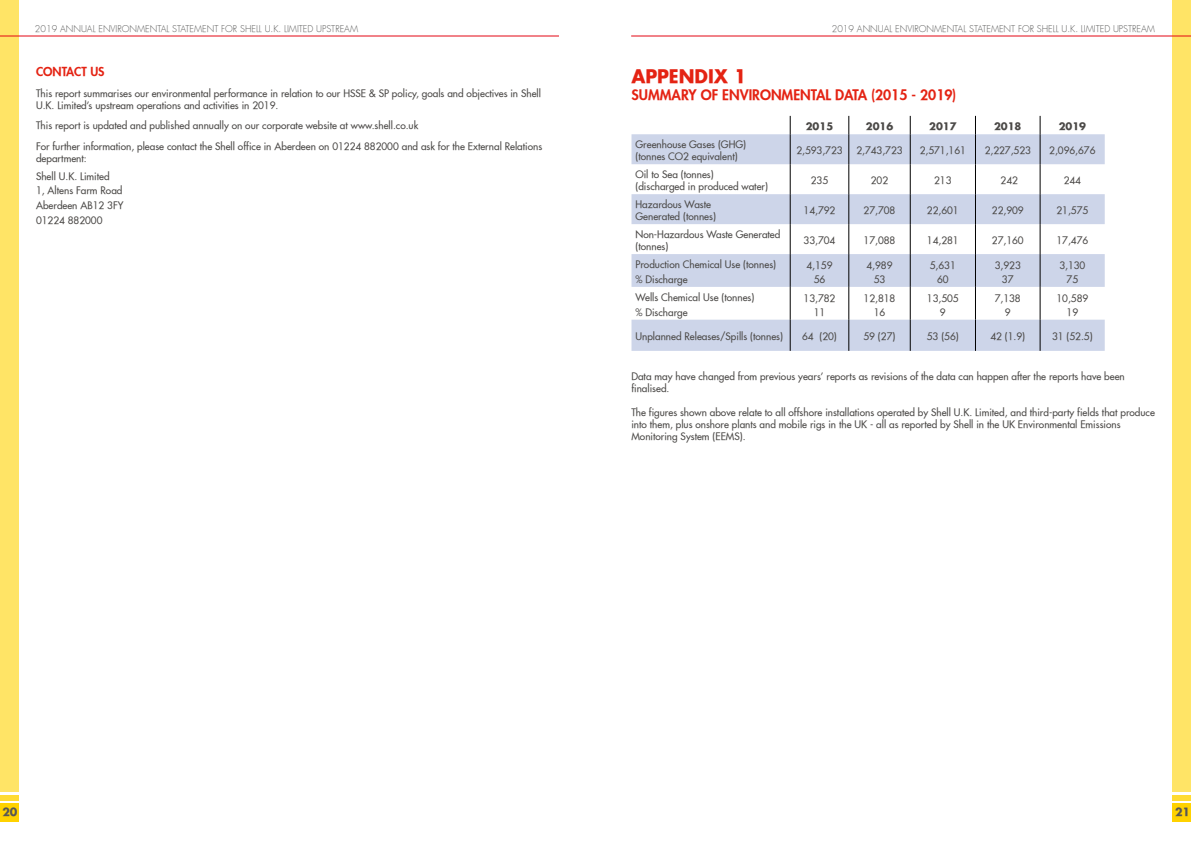
<style>
.page{position:relative;width:1191px;height:842px;background:#fff}
.page>*{position:absolute;margin:0;border:0;box-sizing:border-box;transform-origin:0 0}
.t1{font:700 18px "Futura";color:#e42313}
.t2{font:800 14px "Futura";color:#e42313}
.t3{font:800 12px "Futura";color:#e42313}
.t4{font:700 11px "Futura";color:#575756}
.t5{font:10px/13.4px "Futura";color:#4b4947}
.t6{font:700 10px "Futura";color:#4b4947}
.t7{font:300 9px "Futura";color:#575756}
</style>
<div class="page">
<div style="left:0;top:0;width:19px;height:792px;background:#ffe466"></div>
<div style="left:1172px;top:0;width:19px;height:792px;background:#ffe466"></div>
<div style="left:0;top:803px;width:19px;height:19px;background:#ffd200"></div>
<div style="left:1172px;top:803px;width:19px;height:19px;background:#ffd200"></div>
<div style="left:0;top:795px;width:19px;height:5px;background:#ffdb33"></div>
<div style="left:1172px;top:795px;width:19px;height:5px;background:#ffdb33"></div>
<hr style="left:0;top:36px;width:559px;height:1px;background:#e30613">
<hr style="left:631px;top:36px;width:560px;height:1px;background:#e30613">
<svg style="left:631px;top:134px;width:473px;height:217px;fill:#cdd5e9"></svg>
<svg style="left:790px;top:116px;width:1px;height:18px"></svg>
<svg style="left:848px;top:116px;width:1px;height:18px"></svg>
<svg style="left:910px;top:116px;width:1px;height:18px"></svg>
<svg style="left:975px;top:116px;width:1px;height:18px"></svg>
<hr style="left:790px;top:134px;width:1px;height:30px;background:#000">
<hr style="left:848px;top:134px;width:1px;height:30px;background:#000">
<hr style="left:910px;top:134px;width:1px;height:30px;background:#000">
<hr style="left:975px;top:134px;width:1px;height:30px;background:#000">
<hr style="left:790px;top:164px;width:1px;height:30px;background:#000">
<hr style="left:848px;top:164px;width:1px;height:30px;background:#000">
<hr style="left:910px;top:164px;width:1px;height:30px;background:#000">
<hr style="left:975px;top:164px;width:1px;height:30px;background:#000">
<hr style="left:790px;top:194px;width:1px;height:30px;background:#000">
<hr style="left:848px;top:194px;width:1px;height:30px;background:#000">
<hr style="left:910px;top:194px;width:1px;height:30px;background:#000">
<hr style="left:975px;top:194px;width:1px;height:30px;background:#000">
<hr style="left:790px;top:224px;width:1px;height:30px;background:#000">
<hr style="left:848px;top:224px;width:1px;height:30px;background:#000">
<hr style="left:910px;top:224px;width:1px;height:30px;background:#000">
<hr style="left:975px;top:224px;width:1px;height:30px;background:#000">
<hr style="left:790px;top:287px;width:1px;height:33px;background:#000">
<hr style="left:848px;top:287px;width:1px;height:33px;background:#000">
<hr style="left:910px;top:287px;width:1px;height:33px;background:#000">
<hr style="left:975px;top:287px;width:1px;height:33px;background:#000">
<hr style="left:790px;top:254px;width:1px;height:33px;background:#000">
<hr style="left:848px;top:254px;width:1px;height:33px;background:#000">
<hr style="left:910px;top:254px;width:1px;height:33px;background:#000">
<hr style="left:975px;top:254px;width:1px;height:33px;background:#000">
<hr style="left:790px;top:320px;width:1px;height:31px;background:#000">
<hr style="left:848px;top:320px;width:1px;height:31px;background:#000">
<hr style="left:910px;top:320px;width:1px;height:31px;background:#000">
<hr style="left:975px;top:320px;width:1px;height:31px;background:#000">
<svg style="left:1039px;top:116px;width:1px;height:18px"></svg>
<hr style="left:1039px;top:134px;width:1px;height:30px;background:#000">
<hr style="left:1039px;top:164px;width:1px;height:30px;background:#000">
<hr style="left:1039px;top:194px;width:1px;height:30px;background:#000">
<hr style="left:1039px;top:224px;width:1px;height:30px;background:#000">
<hr style="left:1039px;top:254px;width:1px;height:33px;background:#000">
<hr style="left:1039px;top:287px;width:1px;height:33px;background:#000">
<hr style="left:1039px;top:320px;width:1px;height:31px;background:#000">
<p class="t7" style="left:35px;top:23px;width:325px">2019 ANNUAL ENVIRONMENTAL STATEMENT FOR SHELL U.K. LIMITED UPSTREAM</p>
<p class="t7" style="left:831px;top:23px;width:325px">2019 ANNUAL ENVIRONMENTAL STATEMENT FOR SHELL U.K. LIMITED UPSTREAM</p>
<p class="t3" style="left:36px;top:64px;width:70px">CONTACT US</p>
<p class="t5" style="left:36px;top:87px;width:506px;line-height:12px">This report summarises our environmental performance in relation to our HSSE &amp; SP policy, goals and objectives in Shell<br>U.K. Limited’s upstream operations and activities in 2019.</p>
<p class="t5" style="left:36px;top:115px;width:508px;line-height:20.5px">This report is updated and published annually on our corporate website at www.shell.co.uk<br>For further information, please contact the Shell office in Aberdeen on 01224 882000 and ask for the External Relations</p>
<p class="t5" style="left:36px;top:149px;width:75px;line-height:17.7px">department:<br>Shell U.K. Limited</p>
<p class="t5" style="left:36px;top:183px;width:89px;line-height:14.8px;text-align:justify">1, Altens Farm Road Aberdeen AB12 3FY 01224 882000</p>
<h1 class="t1" style="left:631px;top:64px;width:117px">APPENDIX 1</h1>
<h2 class="t2" style="left:631px;top:86px;width:326px">SUMMARY OF ENVIRONMENTAL DATA (2015 - 2019)</h2>
<p class="t6" style="left:805px;top:120px;width:29px">2015</p>
<p class="t6" style="left:865px;top:120px;width:29px">2016</p>
<p class="t6" style="left:929px;top:120px;width:29px">2017</p>
<p class="t6" style="left:994px;top:120px;width:29px">2018</p>
<p class="t6" style="left:1058px;top:120px;width:29px">2019</p>
<p class="t5" style="left:635px;top:139px;width:112px;line-height:12px">Greenhouse Gases (GHG) (tonnes CO2 equivalent)</p>
<p class="t5" style="left:796px;top:144px;width:48px">2,593,723</p>
<p class="t5" style="left:856px;top:144px;width:48px">2,743,723</p>
<p class="t5" style="left:919px;top:144px;width:48px">2,571,161</p>
<p class="t5" style="left:984px;top:144px;width:48px">2,227,523</p>
<p class="t5" style="left:1049px;top:144px;width:48px">2,096,676</p>
<p class="t5" style="left:635px;top:169px;width:134px;line-height:12px">Oil to Sea (tonnes)<br>(discharged in produced water)</p>
<p class="t5" style="left:811px;top:174px;width:19px">235</p>
<p class="t5" style="left:871px;top:174px;width:19px">202</p>
<p class="t5" style="left:934px;top:174px;width:19px">213</p>
<p class="t5" style="left:1000px;top:174px;width:19px">242</p>
<p class="t5" style="left:1063px;top:174px;width:19px">244</p>
<p class="t5" style="left:635px;top:198px;width:82px;line-height:12px">Hazardous Waste<br>Generated (tonnes)</p>
<p class="t5" style="left:803px;top:204px;width:33px">14,792</p>
<p class="t5" style="left:863px;top:204px;width:33px">27,708</p>
<p class="t5" style="left:927px;top:204px;width:33px">22,601</p>
<p class="t5" style="left:992px;top:204px;width:33px">22,909</p>
<p class="t5" style="left:1056px;top:204px;width:33px">21,575</p>
<p class="t5" style="left:635px;top:228px;width:146px;line-height:12px">Non-Hazardous Waste Generated (tonnes)</p>
<p class="t5" style="left:803px;top:234px;width:33px">33,704</p>
<p class="t5" style="left:863px;top:234px;width:33px">17,088</p>
<p class="t5" style="left:927px;top:234px;width:33px">14,281</p>
<p class="t5" style="left:992px;top:234px;width:33px">27,160</p>
<p class="t5" style="left:1056px;top:234px;width:33px">17,476</p>
<p class="t5" style="left:635px;top:257px;width:142px;line-height:14.8px">Production Chemical Use (tonnes) % Discharge</p>
<p class="t5" style="left:806px;top:259px;width:28px;text-align:center">4,159<br>56</p>
<p class="t5" style="left:866px;top:259px;width:28px;text-align:center">4,989<br>53</p>
<p class="t5" style="left:929px;top:259px;width:28px;text-align:center">5,631<br>60</p>
<p class="t5" style="left:994px;top:259px;width:28px;text-align:center">3,923<br>37</p>
<p class="t5" style="left:1059px;top:259px;width:28px;text-align:center">3,130<br>75</p>
<p class="t5" style="left:635px;top:290px;width:120px;line-height:14.8px">Wells Chemical Use (tonnes) % Discharge</p>
<p class="t5" style="left:803px;top:292px;width:33px;text-align:center">13,782<br>11</p>
<p class="t5" style="left:863px;top:292px;width:33px;text-align:center">12,818<br>16</p>
<p class="t5" style="left:927px;top:292px;width:33px;text-align:center">13,505<br>9</p>
<p class="t5" style="left:994px;top:292px;width:28px;text-align:center">7,138<br>9</p>
<p class="t5" style="left:1056px;top:292px;width:33px;text-align:center">10,589<br>19</p>
<p class="t5" style="left:635px;top:330px;width:149px">Unplanned Releases/Spills (tonnes)</p>
<p class="t5" style="left:802px;top:330px;width:36px">64 (20)</p>
<p class="t5" style="left:863px;top:330px;width:33px">59 (27)</p>
<p class="t5" style="left:927px;top:330px;width:33px">53 (56)</p>
<p class="t5" style="left:990px;top:330px;width:36px">42 (1.9)</p>
<p class="t5" style="left:1052px;top:330px;width:42px">31 (52.5)</p>
<p class="t5" style="left:631px;top:370px;width:495px;line-height:12px">Data may have changed from previous years’ reports as revisions of the data can happen after the reports have been finalised.</p>
<p class="t5" style="left:631px;top:406px;width:525px;line-height:12px">The figures shown above relate to all offshore installations operated by Shell U.K. Limited, and third-party fields that produce into them, plus onshore plants and mobile rigs in the UK - all as reported by Shell in the UK Environmental Emissions<br>Monitoring System (EEMS).</p>
<p class="t4" style="left:2px;top:805px;width:17px">20</p>
<p class="t4" style="left:1175px;top:805px;width:17px">21</p>
</div>
